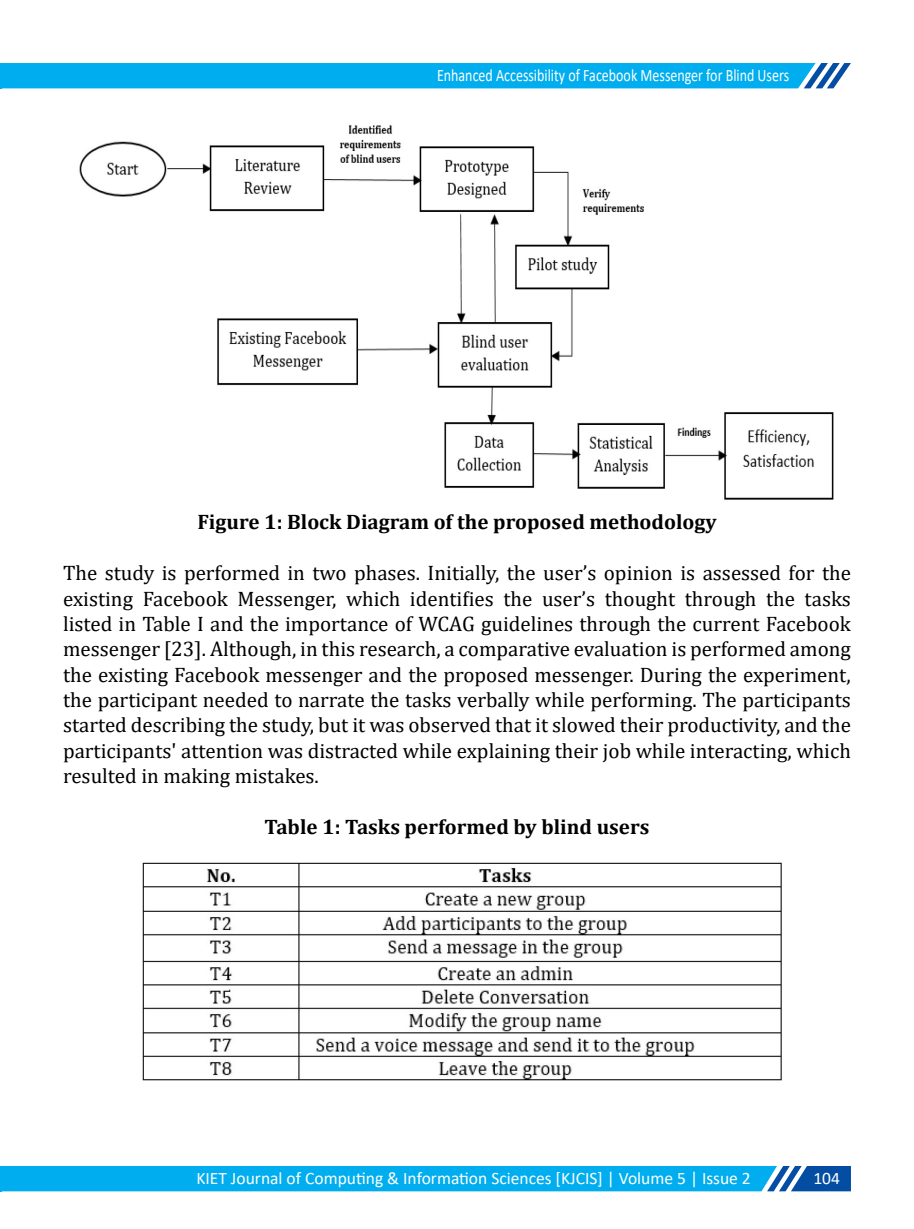
<style>
.page{position:relative;width:914px;height:1229px;background:#fff}
.page>*{position:absolute;margin:0;border:0;box-sizing:border-box;transform-origin:0 0}
.t1{font:21px/25.4px "Cambria";color:#000;text-align:justify}
.t2{font:700 21px "Cambria";color:#000}
.t3{font:17.5px "Calibri";color:#fff}
.t4{font:17.5px "Calibri";color:#fff;scale:.8 1}
</style>
<div class="page">
<svg style="left:0;top:1166px;width:850px;height:25px;background:#05a8e9"></svg>
<img style="left:79px;top:125px;width:755px;height:375px">
<img style="left:142px;top:862px;width:640px;height:218px">
<div style="left:2px;top:63px;width:848px;height:25px;background:#00aeef"></div>
<hr style="left:0;top:63px;width:2px;height:25px;background:#00aeef">
<p class="t4" style="left:437px;top:63px;width:441px">Enhanced Accessibility of Facebook Messenger for Blind Users</p>
<p class="t2" style="left:197px;top:507px;width:520px">Figure 1: Block Diagram of the proposed methodology</p>
<p class="t1" style="left:63px;top:560px;width:789px">The study is performed in two phases. Initially, the user’s opinion is assessed for the existing Facebook Messenger, which identifies the user’s thought through the tasks listed in Table I and the importance of WCAG guidelines through the current Facebook messenger [23]. Although, in this research, a comparative evaluation is performed among the existing Facebook messenger and the proposed messenger. During the experiment, the participant needed to narrate the tasks verbally while performing. The participants started describing the study, but it was observed that it slowed their productivity, and the participants' attention was distracted while explaining their job while interacting, which resulted in making mistakes.</p>
<p class="t2" style="left:264px;top:812px;width:386px">Table 1: Tasks performed by blind users</p>
<p class="t3" style="left:196px;top:1166px;width:556px">KIET Journal of Computing &amp; Information Sciences [KJCIS] | Volume 5 | Issue 2</p>
<p class="t3" style="left:813px;top:1166px;width:28px">104</p>
</div>
